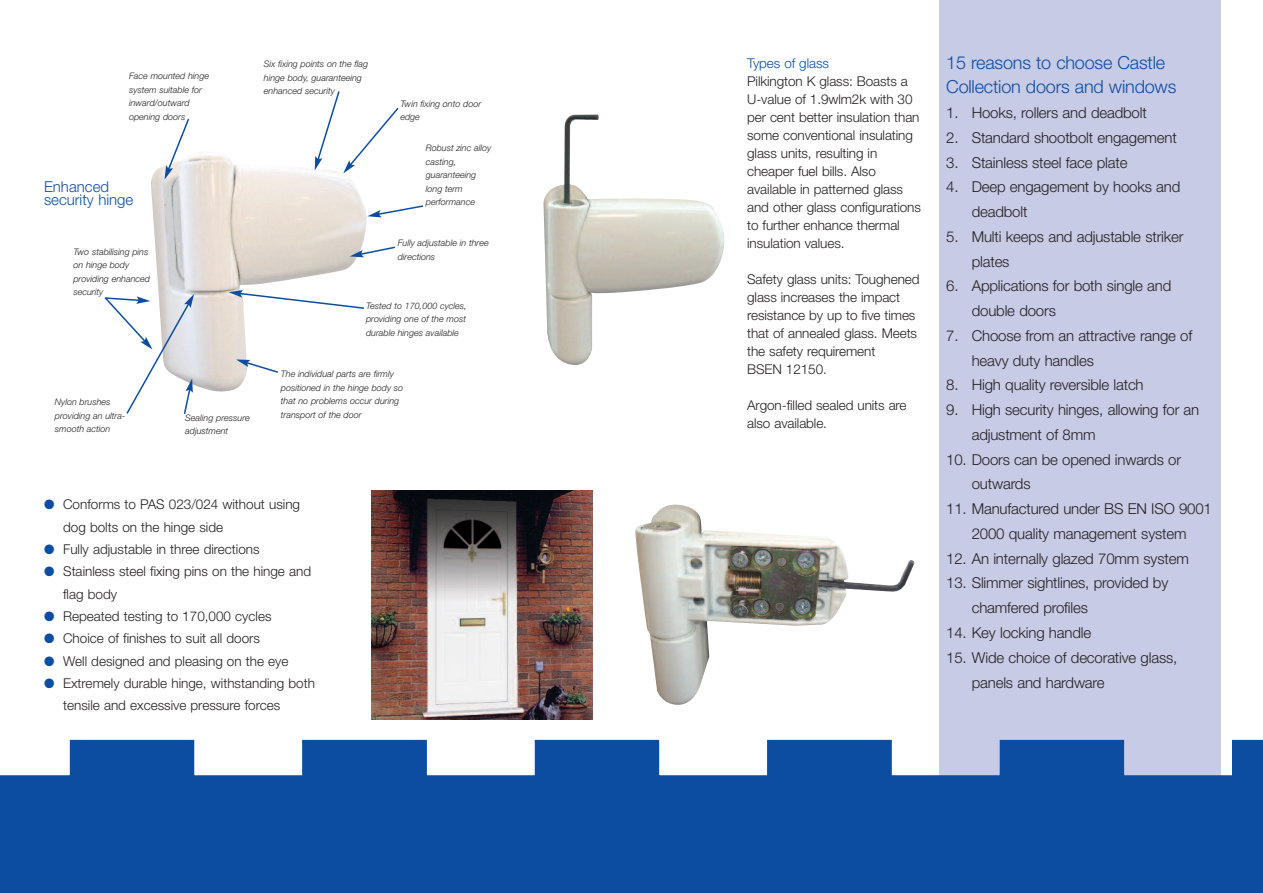
<style>
.page{position:relative;width:1263px;height:893px;background:#fff}
.page>*{position:absolute;margin:0;border:0;box-sizing:border-box;transform-origin:0 0}
.t1{font:18px/24.8px "Helvetica Neue Light TT";letter-spacing:-.01em;color:#0d4da1}
.t2{font:15px/24.8px "Helvetica Neue Light TT";letter-spacing:-.01em;color:#231f20}
.t3{font:15px/13.5px "Helvetica Neue Light TT";color:#0d4da1}
.t4{font:13.5px/18px "Helvetica Neue Light TT";letter-spacing:-.005em;color:#231f20}
.t5{font:13.5px "Helvetica Neue Light TT";letter-spacing:-.005em;color:#0d4da1}
.t6{font:italic 300 9px/13.5px "Helvetica Neue";color:#231f20}
.s1{color:#0d4da1}
</style>
<div class="page">
<div style="left:939px;top:0;width:281px;height:779px;background:#c7cbe6"></div>
<img style="left:0;top:442px;width:1263px;height:451px">
<img style="left:151px;top:152px;width:216px;height:240px">
<img style="left:543px;top:115px;width:182px;height:250px">
<img style="left:635px;top:504px;width:279px;height:201px">
<div style="left:341px;top:491px;width:282px;height:228px;background:#fff"></div>
<img style="left:372px;top:491px;width:221px;height:228px">
<svg style="left:236px;top:359px;width:44px;height:15px"></svg>
<svg style="left:229px;top:290px;width:137px;height:20px"></svg>
<svg style="left:350px;top:246px;width:45px;height:11px"></svg>
<svg style="left:367px;top:205px;width:57px;height:12px"></svg>
<svg style="left:315px;top:91px;width:84px;height:82px"></svg>
<svg style="left:164px;top:118px;width:26px;height:62px"></svg>
<svg style="left:104px;top:294px;width:90px;height:120px"></svg>
<p class="t6" style="left:129px;top:70px;width:82px">Face mounted hinge system suitable for inward/outward opening doors</p>
<p class="t3" style="left:44px;top:179px;width:91px">Enhanced security hinge</p>
<p class="t6" style="left:73px;top:245px;width:78px">Two stabilising pins on hinge body providing enhanced security</p>
<p class="t6" style="left:55px;top:396px;width:72px">Nylon brushes providing an ultra&shy;smooth action</p>
<p class="t6" style="left:185px;top:412px;width:66px">Sealing pressure adjustment</p>
<p class="t6" style="left:264px;top:58px;width:106px">Six fixing points on the flag hinge body, guaranteeing enhanced security</p>
<p class="t6" style="left:400px;top:98px;width:82px">Twin fixing onto door edge</p>
<p class="t6" style="left:426px;top:142px;width:67px">Robust zinc alloy casting, guaranteeing long term performance</p>
<p class="t6" style="left:398px;top:237px;width:93px">Fully adjustable in three directions</p>
<p class="t6" style="left:366px;top:300px;width:102px;text-align:justify">Tested to 170,000 cycles, providing one of the most durable hinges available</p>
<p class="t6" style="left:281px;top:368px;width:124px">The individual parts are firmly positioned in the hinge body so that no problems occur during transport of the door</p>
<p class="t4" style="left:63px;top:493px;width:238px;line-height:22.4px;text-indent:-19px"><span class="s1">●</span> Conforms to PAS 023/024 without using dog bolts on the hinge side</p>
<p class="t4" style="left:44px;top:540px;width:217px"><span class="s1">●</span> Fully adjustable in three directions</p>
<p class="t4" style="left:63px;top:560px;width:249px;line-height:22.4px;text-indent:-19px"><span class="s1">●</span> Stainless steel fixing pins on the hinge and flag body</p>
<p class="t4" style="left:44px;top:607px;width:229px"><span class="s1">●</span> Repeated testing to 170,000 cycles</p>
<p class="t4" style="left:44px;top:629px;width:217px"><span class="s1">●</span> Choice of finishes to suit all doors</p>
<p class="t4" style="left:44px;top:651px;width:246px"><span class="s1">●</span> Well designed and pleasing on the eye</p>
<p class="t4" style="left:63px;top:672px;width:253px;line-height:22.4px;text-indent:-19px"><span class="s1">●</span> Extremely durable hinge, withstanding both tensile and excessive pressure forces</p>
<p class="t5" style="left:747px;top:55px;width:83px">Types of glass</p>
<p class="t4" style="left:747px;top:71px;width:175px">Pilkington K glass: Boasts a<br>U-value of 1.9wlm2k with 30 per cent better insulation than some conventional insulating glass units, resulting in cheaper fuel bills. Also available in patterned glass and other glass configurations to further enhance thermal insulation values.</p>
<p class="t4" style="left:747px;top:269px;width:174px">Safety glass units: Toughened glass increases the impact resistance by up to five times that of annealed glass. Meets the safety requirement<br>BSEN 12150.</p>
<p class="t4" style="left:747px;top:395px;width:161px">Argon-filled sealed units are also available.</p>
<h1 class="t1" style="left:946px;top:50px;width:232px">15 reasons to choose Castle<br>Collection doors and windows</h1>
<p class="t2" style="left:946px;top:100px;width:202px">1. Hooks, rollers and deadbolt</p>
<p class="t2" style="left:946px;top:125px;width:232px">2. Standard shootbolt engagement</p>
<p class="t2" style="left:946px;top:150px;width:183px">3. Stainless steel face plate</p>
<p class="t2" style="left:972px;top:174px;width:210px;text-indent:-26px">4. Deep engagement by hooks and deadbolt</p>
<p class="t2" style="left:972px;top:224px;width:213px;text-indent:-26px">5. Multi keeps and adjustable striker plates</p>
<p class="t2" style="left:972px;top:273px;width:201px;text-indent:-26px">6. Applications for both single and double doors</p>
<p class="t2" style="left:972px;top:323px;width:222px;text-indent:-26px">7. Choose from an attractive range of heavy duty handles</p>
<p class="t2" style="left:946px;top:372px;width:199px">8. High quality reversible latch</p>
<p class="t2" style="left:972px;top:397px;width:229px;text-indent:-26px">9. High security hinges, allowing for an adjustment of 8mm</p>
<p class="t2" style="left:972px;top:447px;width:211px;text-indent:-26px">10. Doors can be opened inwards or outwards</p>
<p class="t2" style="left:946px;top:496px;width:267px;text-align:center">11. Manufactured under BS EN ISO 9001<br>2000 quality management system</p>
<p class="t2" style="left:946px;top:546px;width:244px">12. An internally glazed 70mm system</p>
<p class="t2" style="left:972px;top:570px;width:198px;text-indent:-26px">13. Slimmer sightlines, provided by chamfered profiles</p>
<p class="t2" style="left:946px;top:620px;width:146px">14. Key locking handle</p>
<p class="t2" style="left:972px;top:645px;width:207px;text-indent:-26px">15. Wide choice of decorative glass, panels and hardware</p>
</div>
